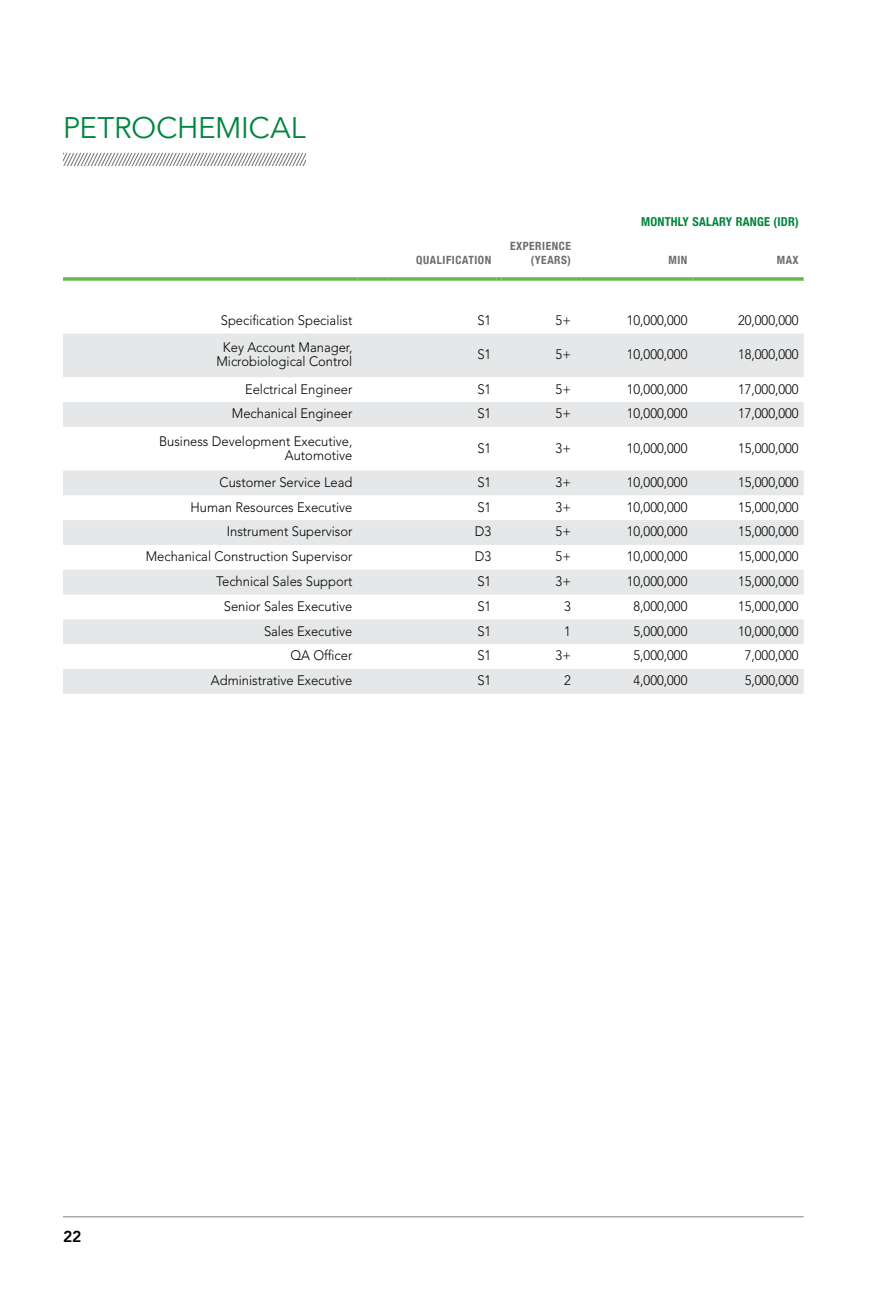
<style>
.page{position:relative;width:893px;height:1290px;background:#fff}
.page>*{position:absolute;margin:0;border:0;box-sizing:border-box;transform-origin:0 0}
.t1{font:29.75px "Avenir Next";letter-spacing:-.01em;color:#00853e}
.t2{font:800 15.75px "Avenir LT Std";color:#000}
.t3{font:300 13.65px/14px "Avenir LT Std";color:#000;text-align:center;scale:.95 1}
.t4{font:700 condensed 12.25px "Helvetica Neue";letter-spacing:.02em;color:#00853e}
.t5{font:700 condensed 11.38px/13.7px "Helvetica Neue";letter-spacing:.05em;color:#6d6c6f;text-align:right}
</style>
<div class="page">
<svg style="left:63px;top:152px;width:243px;height:14px"></svg>
<svg style="left:63px;top:333px;width:741px;height:361px;fill:#e6e7e8"></svg>
<svg style="left:63px;top:277px;width:294px;height:4px"></svg>
<svg style="left:357px;top:277px;width:30px;height:4px"></svg>
<svg style="left:387px;top:277px;width:109px;height:4px"></svg>
<svg style="left:496px;top:277px;width:5px;height:4px"></svg>
<svg style="left:501px;top:277px;width:75px;height:4px"></svg>
<svg style="left:576px;top:277px;width:5px;height:4px"></svg>
<svg style="left:581px;top:277px;width:111px;height:4px"></svg>
<svg style="left:692px;top:277px;width:112px;height:4px"></svg>
<hr style="left:63px;top:1216px;width:741px;height:1px;background:#808285">
<h1 class="t1" style="left:63px;top:103px;width:244px">PETROCHEMICAL</h1>
<p class="t5" style="left:416px;top:252px;width:77px">QUALIFICATION</p>
<p class="t5" style="left:510px;top:239px;width:62px">EXPERIENCE (YEARS)</p>
<p class="t4" style="left:641px;top:211px;width:159px">MONTHLY SALARY RANGE (IDR)</p>
<p class="t5" style="left:668px;top:252px;width:21px">MIN</p>
<p class="t5" style="left:777px;top:252px;width:23px">MAX</p>
<p class="t3" style="left:221px;top:313px;width:140px">Specification Specialist</p>
<p class="t3" style="left:477px;top:313px;width:16px">S1</p>
<p class="t3" style="left:556px;top:313px;width:18px">5+</p>
<p class="t3" style="left:627px;top:313px;width:65px">10,000,000</p>
<p class="t3" style="left:738px;top:313px;width:65px">20,000,000</p>
<p class="t3" style="left:216px;top:341px;width:145px">Key Account Manager,<br>Microbiological Control</p>
<p class="t3" style="left:477px;top:348px;width:16px">S1</p>
<p class="t3" style="left:556px;top:348px;width:18px">5+</p>
<p class="t3" style="left:627px;top:348px;width:65px">10,000,000</p>
<p class="t3" style="left:738px;top:348px;width:65px">18,000,000</p>
<p class="t3" style="left:245px;top:382px;width:114px">Eelctrical Engineer</p>
<p class="t3" style="left:477px;top:382px;width:16px">S1</p>
<p class="t3" style="left:556px;top:382px;width:18px">5+</p>
<p class="t3" style="left:627px;top:382px;width:65px">10,000,000</p>
<p class="t3" style="left:738px;top:382px;width:65px">17,000,000</p>
<p class="t3" style="left:232px;top:407px;width:128px">Mechanical Engineer</p>
<p class="t3" style="left:477px;top:407px;width:16px">S1</p>
<p class="t3" style="left:556px;top:407px;width:18px">5+</p>
<p class="t3" style="left:627px;top:407px;width:65px">10,000,000</p>
<p class="t3" style="left:738px;top:407px;width:65px">17,000,000</p>
<p class="t3" style="left:159px;top:434px;width:205px;text-align:right">Business Development Executive,<br>Automotive</p>
<p class="t3" style="left:477px;top:441px;width:16px">S1</p>
<p class="t3" style="left:556px;top:441px;width:18px">3+</p>
<p class="t3" style="left:627px;top:441px;width:65px">10,000,000</p>
<p class="t3" style="left:738px;top:441px;width:65px">15,000,000</p>
<p class="t3" style="left:220px;top:475px;width:141px">Customer Service Lead</p>
<p class="t3" style="left:477px;top:475px;width:16px">S1</p>
<p class="t3" style="left:556px;top:475px;width:18px">3+</p>
<p class="t3" style="left:627px;top:475px;width:65px">10,000,000</p>
<p class="t3" style="left:738px;top:475px;width:65px">15,000,000</p>
<p class="t3" style="left:190px;top:500px;width:172px">Human Resources Executive</p>
<p class="t3" style="left:477px;top:500px;width:16px">S1</p>
<p class="t3" style="left:556px;top:500px;width:18px">3+</p>
<p class="t3" style="left:627px;top:500px;width:65px">10,000,000</p>
<p class="t3" style="left:738px;top:500px;width:65px">15,000,000</p>
<p class="t3" style="left:227px;top:525px;width:134px">Instrument Supervisor</p>
<p class="t3" style="left:475px;top:525px;width:19px">D3</p>
<p class="t3" style="left:556px;top:525px;width:18px">5+</p>
<p class="t3" style="left:627px;top:525px;width:65px">10,000,000</p>
<p class="t3" style="left:738px;top:525px;width:65px">15,000,000</p>
<p class="t3" style="left:146px;top:549px;width:219px">Mechanical Construction Supervisor</p>
<p class="t3" style="left:475px;top:549px;width:19px">D3</p>
<p class="t3" style="left:556px;top:549px;width:18px">5+</p>
<p class="t3" style="left:627px;top:549px;width:65px">10,000,000</p>
<p class="t3" style="left:738px;top:549px;width:65px">15,000,000</p>
<p class="t3" style="left:216px;top:574px;width:145px">Technical Sales Support</p>
<p class="t3" style="left:477px;top:574px;width:16px">S1</p>
<p class="t3" style="left:556px;top:574px;width:18px">3+</p>
<p class="t3" style="left:627px;top:574px;width:65px">10,000,000</p>
<p class="t3" style="left:738px;top:574px;width:65px">15,000,000</p>
<p class="t3" style="left:224px;top:599px;width:137px">Senior Sales Executive</p>
<p class="t3" style="left:477px;top:599px;width:16px">S1</p>
<p class="t3" style="left:564px;top:599px;width:9px">3</p>
<p class="t3" style="left:633px;top:599px;width:58px">8,000,000</p>
<p class="t3" style="left:738px;top:599px;width:65px">15,000,000</p>
<p class="t3" style="left:264px;top:624px;width:95px">Sales Executive</p>
<p class="t3" style="left:477px;top:624px;width:16px">S1</p>
<p class="t3" style="left:564px;top:624px;width:9px">1</p>
<p class="t3" style="left:633px;top:624px;width:58px">5,000,000</p>
<p class="t3" style="left:738px;top:624px;width:65px">10,000,000</p>
<p class="t3" style="left:290px;top:649px;width:67px">QA Officer</p>
<p class="t3" style="left:477px;top:649px;width:16px">S1</p>
<p class="t3" style="left:556px;top:649px;width:18px">3+</p>
<p class="t3" style="left:633px;top:649px;width:58px">5,000,000</p>
<p class="t3" style="left:745px;top:649px;width:58px">7,000,000</p>
<p class="t3" style="left:211px;top:673px;width:150px">Administrative Executive</p>
<p class="t3" style="left:477px;top:673px;width:16px">S1</p>
<p class="t3" style="left:564px;top:673px;width:9px">2</p>
<p class="t3" style="left:633px;top:673px;width:58px">4,000,000</p>
<p class="t3" style="left:745px;top:673px;width:58px">5,000,000</p>
<p class="t2" style="left:63px;top:1227px;width:20px">22</p>
</div>
